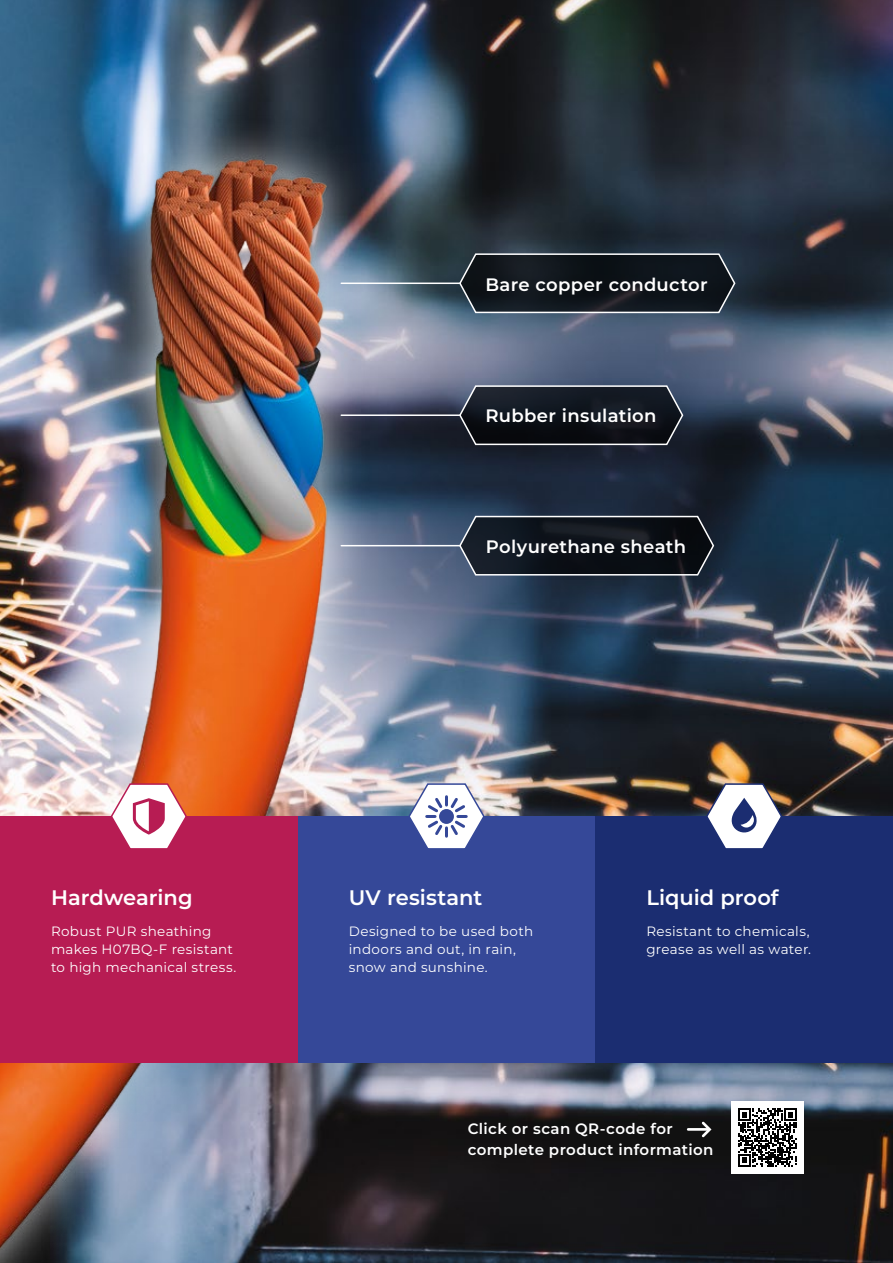
<style>
.page{position:relative;width:893px;height:1263px;background:#fff}
.page>*{position:absolute;margin:0;border:0;box-sizing:border-box;transform-origin:0 0}
.t1{font:600 21px "Montserrat";color:#fff}
.t2{font:600 18px "Montserrat";letter-spacing:.02em;color:#fff}
.t3{font:600 15px/21px "Montserrat";letter-spacing:.025em;color:#fff}
.t4{font:13.5px/18px "Montserrat";letter-spacing:.025em;color:#fff}
</style>
<div class="page">
<img style="left:556px;top:0;width:337px;height:1263px">
<img style="left:0;top:0;width:556px;height:1263px">
<div style="left:595px;top:816px;width:298px;height:247px;background:#1b2d71"></div>
<div style="left:298px;top:816px;width:297px;height:247px;background:#354898"></div>
<div style="left:0;top:816px;width:298px;height:247px;background:#b71c53"></div>
<hr style="left:341px;top:283px;width:119px;height:1px;background:#fff">
<hr style="left:341px;top:414px;width:119px;height:2px;background:#fff">
<hr style="left:341px;top:545px;width:119px;height:1px;background:#fff">
<svg style="left:705px;top:782px;width:78px;height:67px"></svg>
<svg style="left:110px;top:782px;width:78px;height:67px"></svg>
<svg style="left:458px;top:252px;width:278px;height:62px;background:#1f262d"></svg>
<svg style="left:458px;top:384px;width:226px;height:62px;background:#21262f"></svg>
<svg style="left:458px;top:514px;width:257px;height:62px;background:#1e242c"></svg>
<svg style="left:407px;top:782px;width:79px;height:67px"></svg>
<div style="left:731px;top:1101px;width:73px;height:73px;background:#fff"></div>
<svg style="left:738px;top:1108px;width:59px;height:58px"></svg>
<hr style="left:688px;top:1128px;width:20px;height:3px;background:#fff">
<svg style="left:699px;top:1119px;width:14px;height:21px"></svg>
<h2 class="t2" style="left:485px;top:271px;width:224px">Bare copper conductor</h2>
<h2 class="t2" style="left:485px;top:403px;width:172px">Rubber insulation</h2>
<h2 class="t2" style="left:486px;top:534px;width:202px">Polyurethane sheath</h2>
<h1 class="t1" style="left:51px;top:882px;width:143px">Hardwearing</h1>
<p class="t4" style="left:51px;top:921px;width:187px">Robust PUR sheathing makes H07BQ-F resistant to high mechanical stress.</p>
<h1 class="t1" style="left:349px;top:882px;width:135px">UV resistant</h1>
<p class="t4" style="left:349px;top:921px;width:186px">Designed to be used both indoors and out, in rain, snow and sunshine.</p>
<h1 class="t1" style="left:646px;top:882px;width:134px">Liquid proof</h1>
<p class="t4" style="left:646px;top:921px;width:166px">Resistant to chemicals, grease as well as water.</p>
<p class="t3" style="left:468px;top:1118px;width:247px">Click or scan QR-code for complete product information</p>
</div>
